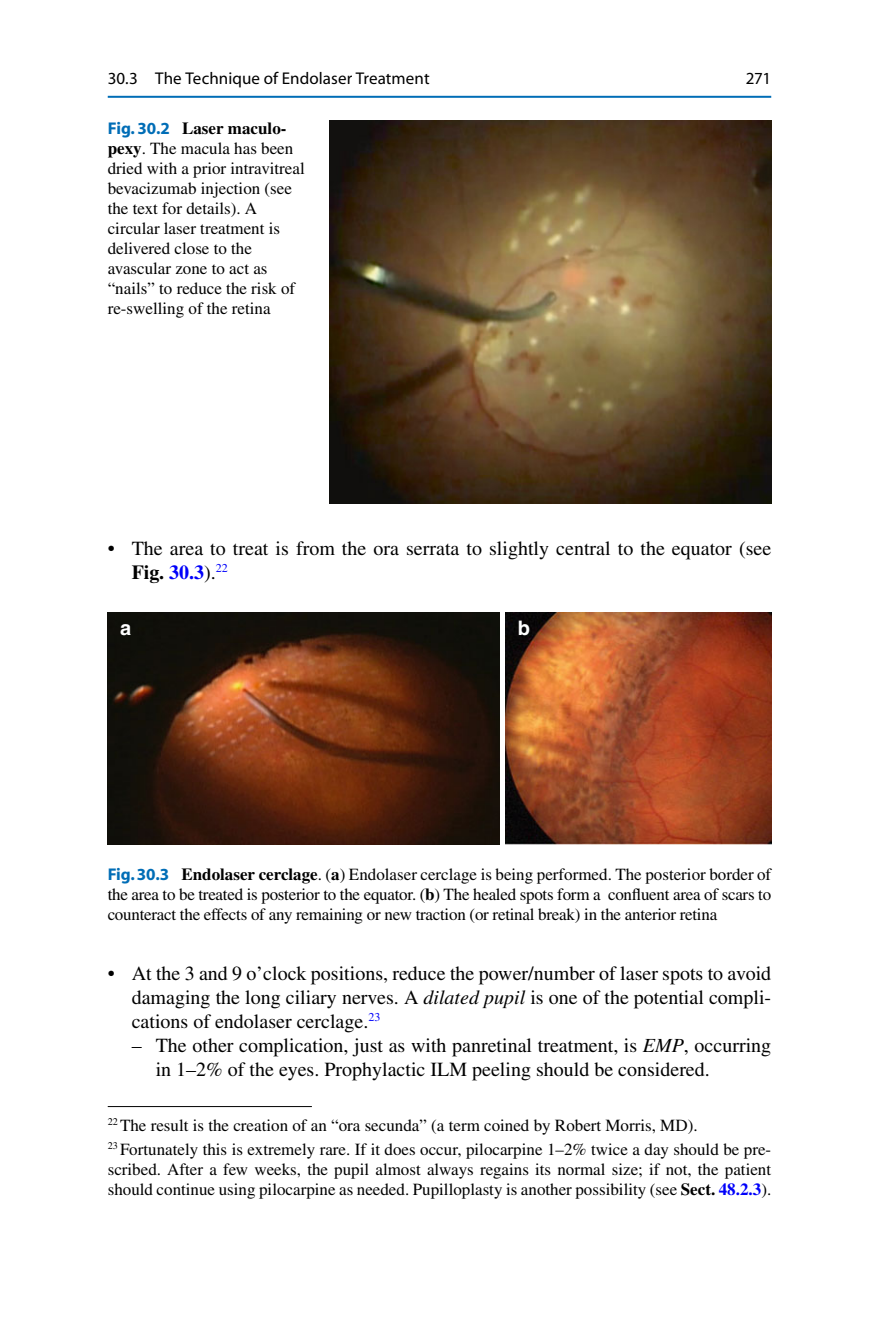
<style>
.page{position:relative;width:879px;height:1333px;background:#fff}
.page>*{position:absolute;margin:0;border:0;box-sizing:border-box;transform-origin:0 0}
.t1{font:20px/24px "Jcpcvw Times";color:#000;text-align:justify}
.t2{font:700 20px "Mrscrt Times";color:#000}
.t3{font:700 20px "Qktmxn Helvetica";color:#fff}
.t4{font:17px/20px "Jcpcvw Times";color:#000}
.t5{font:17px "Mygtpj Myriad";color:#000}
.t6{font:700 17px "Mrscrt Times";color:#000}
.s1{font-family:"Dpmfmw Myriad";color:#006db6}
.s2{font-family:"Mrscrt Times";font-weight:700}
.s3{color:#0000fa}
.s4{font-family:"Jcpcvw Times";font-weight:400}
.s5{font-family:"Dpmfmw Myriad";font-weight:700;color:#006db6}
.s6{font-family:"Hrfvpj Times";font-style:italic}
.s7{font-family:"Mrscrt Times";font-weight:700;color:#0000fa}
</style>
<div class="page">
<hr style="left:108px;top:1105px;width:204px;height:1px;background:#000">
<img style="left:329px;top:121px;width:442px;height:382px">
<img style="left:108px;top:613px;width:392px;height:231px">
<img style="left:505px;top:613px;width:266px;height:231px">
<hr style="left:108px;top:96px;width:663px;height:2px;background:#006db6">
<p class="t5" style="left:108px;top:72px;width:323px">30.3 The Technique of Endolaser Treatment</p>
<p class="t6" style="left:108px;top:122px;width:180px"><span class="s1">Fig. 30.2</span> Laser maculo-</p>
<p class="t4" style="left:108px;top:140px;width:199px"><span class="s2">pexy</span>. The macula has been dried with a prior intravitreal bevacizumab injection (see the text for details). A circular laser treatment is delivered close to the avascular zone to act as “nails” to reduce the risk of re-swelling of the retina</p>
<p class="t5" style="left:746px;top:72px;width:27px">271</p>
<p class="t1" style="left:108px;top:538px;width:665px">• The area to treat is from the ora serrata to slightly central to the equator (see</p>
<p class="t2" style="left:132px;top:564px;width:98px">Fig. <span class="s3">30.3</span> <span class="s4">).</span> <sup>22</sup></p>
<p class="t3" style="left:120px;top:616px;width:13px">a</p>
<p class="t3" style="left:518px;top:616px;width:14px">b</p>
<p class="t4" style="left:108px;top:865px;width:665px;text-align:justify"><span class="s5">Fig. 30.3</span> <span class="s2">Endolaser cerclage</span>. ( <span class="s2">a</span> ) Endolaser cerclage is being performed. The posterior border of the area to be treated is posterior to the equator. ( <span class="s2">b</span> ) The healed spots form a confluent area of scars to counteract the effects of any remaining or new traction (or retinal break) in the anterior retina</p>
<p class="t1" style="left:132px;top:963px;width:641px;text-indent:-24px">• At the 3 and 9 o’clock positions, reduce the power/number of laser spots to avoid damaging the long ciliary nerves. A <span class="s6">dilated pupil</span> is one of the potential compli&shy;cations of endolaser cerclage. <sup>23</sup></p>
<p class="t1" style="left:156px;top:1035px;width:617px;text-indent:-24px">– The other complication, just as with panretinal treatment, is <span class="s6">EMP</span> , occurring in 1–2% of the eyes. Prophylactic ILM peeling should be considered.</p>
<p class="t4" style="left:108px;top:1114px;width:665px;line-height:24px"><sup>22</sup> The result is the creation of an “ora secunda” (a term coined by Robert Morris, MD).<br><sup>23</sup> Fortunately this is extremely rare. If it does occur, pilocarpine 1–2% twice a day should be pre-</p>
<p class="t4" style="left:108px;top:1160px;width:665px">scribed. After a few weeks, the pupil almost always regains its normal size; if not, the patient should continue using pilocarpine as needed. Pupilloplasty is another possibility (see <span class="s2">Sect.</span> <span class="s7">48.2.3</span> ).</p>
</div>
